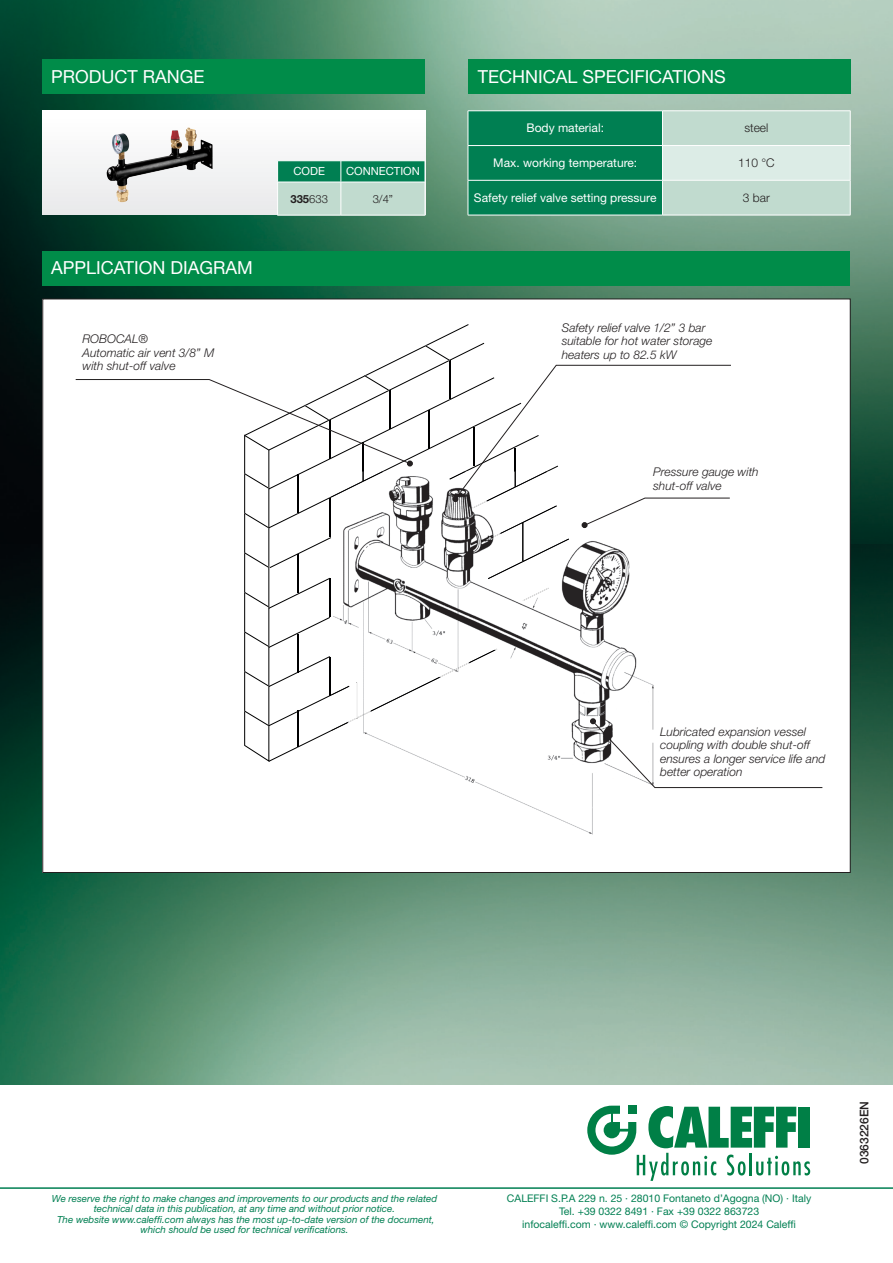
<style>
.page{position:relative;width:893px;height:1263px;background:#fff}
.page>*{position:absolute;margin:0;border:0;box-sizing:border-box;transform-origin:0 0}
.Titolini_verdi{font:18px "Helvetica Neue LT Std";color:#fff}
.Titolini_verdi-2{font:italic 300 12px/13.5px "Helvetica Neue LT Std";color:#231f20}
.Testo_Bianco_in_verde{font:12px "Helvetica Neue LT Std";color:#fff}
.Testo_tabella{font:300 12px "Helvetica Neue LT Std";color:#231f20}
.t1{font:500 12px "Helvetica Neue LT Std";color:#231f20}
.Testo_Bianco_in_verde-2{font:11.25px "Helvetica Neue LT Std";color:#fff}
.Testo_tabella-2{font:700 11.25px "Helvetica Neue LT Std";color:#231f20}
.Testo_tabella-3{font:300 11.25px "Helvetica Neue LT Std";color:#231f20}
.t2{font:10.5px "Helvetica Neue LT Std";color:#007f52}
.t3{font:italic 9.75px/10.5px "Helvetica Neue LT Std";color:#007f52;text-align:center}
.s1{font-weight:300}
</style>
<div class="page">
<img style="left:0;top:0;width:893px;height:545px">
<img style="left:0;top:545px;width:893px;height:540px">
<div style="left:43px;top:60px;width:382px;height:34px;background:#008c49"></div>
<svg style="left:587px;top:1106px;width:223px;height:75px"></svg>
<hr style="left:0;top:1187px;width:893px;height:2px;background:#007f52">
<div style="left:43px;top:251px;width:807px;height:34px;background:#008c49"></div>
<div style="left:468px;top:60px;width:382px;height:34px;background:#008c49"></div>
<svg style="left:43px;top:111px;width:382px;height:104px"></svg>
<hr style="left:277px;top:160px;width:64px;height:1px;background:#fff">
<hr style="left:341px;top:160px;width:84px;height:1px;background:#fff">
<svg style="left:277px;top:161px;width:149px;height:54px;background:#7bbaa2"></svg>
<hr style="left:277px;top:182px;width:1px;height:33px;background:#fff">
<hr style="left:340px;top:182px;width:1px;height:33px;background:#fff">
<hr style="left:425px;top:182px;width:1px;height:33px;background:#fff">
<hr style="left:277px;top:215px;width:64px;height:1px;background:#fff">
<hr style="left:341px;top:215px;width:84px;height:1px;background:#fff">
<img style="left:106px;top:128px;width:82px;height:62px">
<svg style="left:469px;top:112px;width:381px;height:103px;background:#4ca383"></svg>
<div style="left:662px;top:146px;width:188px;height:34px;background:#dcece6"></div>
<hr style="left:468px;top:111px;width:194px;height:1px;background:#fff">
<hr style="left:662px;top:111px;width:188px;height:1px;background:#fff">
<hr style="left:468px;top:111px;width:1px;height:34px;background:#fff">
<hr style="left:468px;top:146px;width:1px;height:34px;background:#fff">
<hr style="left:468px;top:181px;width:1px;height:34px;background:#fff">
<hr style="left:850px;top:111px;width:1px;height:34px;background:#fff">
<hr style="left:850px;top:146px;width:1px;height:34px;background:#fff">
<hr style="left:850px;top:181px;width:1px;height:34px;background:#fff">
<hr style="left:468px;top:145px;width:194px;height:1px;background:#fff">
<hr style="left:468px;top:180px;width:194px;height:1px;background:#fff">
<hr style="left:468px;top:215px;width:194px;height:1px;background:#fff">
<hr style="left:663px;top:145px;width:187px;height:1px;background:#fff">
<hr style="left:663px;top:180px;width:187px;height:1px;background:#fff">
<hr style="left:662px;top:215px;width:188px;height:1px;background:#fff">
<hr style="left:662px;top:111px;width:1px;height:35px;background:#fff">
<hr style="left:662px;top:146px;width:1px;height:34px;background:#fff">
<hr style="left:662px;top:180px;width:1px;height:35px;background:#fff">
<div style="left:43px;top:299px;width:807px;height:573px;background:#fff"></div>
<svg style="left:75px;top:324px;width:748px;height:464px"></svg>
<p class="Titolini_verdi" style="left:51px;top:66px;width:155px">PRODUCT RANGE</p>
<p class="Titolini_verdi" style="left:51px;top:257px;width:203px">APPLICATION DIAGRAM</p>
<p class="Titolini_verdi-2" style="left:82px;top:332px;width:67px">ROBOCAL®</p>
<p class="Titolini_verdi-2" style="left:82px;top:346px;width:133px">Automatic air vent 3/8” M with shut-off valve</p>
<p class="Testo_Bianco_in_verde-2" style="left:293px;top:165px;width:33px">CODE</p>
<p class="Testo_Bianco_in_verde-2" style="left:346px;top:165px;width:75px">CONNECTION</p>
<p class="Testo_tabella-2" style="left:290px;top:192px;width:39px">335<span class="s1">633</span></p>
<p class="Testo_tabella-3" style="left:373px;top:192px;width:22px">3/4”</p>
<p class="Titolini_verdi" style="left:478px;top:66px;width:249px">TECHNICAL SPECIFICATIONS</p>
<p class="Testo_Bianco_in_verde" style="left:526px;top:121px;width:79px">Body material:</p>
<p class="Testo_tabella" style="left:744px;top:121px;width:25px">steel</p>
<p class="Testo_Bianco_in_verde" style="left:493px;top:156px;width:146px">Max. working temperature:</p>
<p class="Testo_tabella" style="left:738px;top:156px;width:38px">110 °C</p>
<p class="Testo_Bianco_in_verde" style="left:474px;top:191px;width:184px">Safety relief valve setting pressure</p>
<p class="Testo_tabella" style="left:743px;top:190px;width:28px">3 bar</p>
<p class="Titolini_verdi-2" style="left:562px;top:320px;width:152px">Safety relief valve 1/2” 3 bar suitable for hot water storage heaters up to 82.5 kW</p>
<p class="Titolini_verdi-2" style="left:653px;top:465px;width:107px">Pressure gauge with shut-off valve</p>
<p class="Titolini_verdi-2" style="left:660px;top:725px;width:167px">Lubricated expansion vessel coupling with double shut-off ensures a longer service life and better operation</p>
<p class="t3" style="left:52px;top:1193px;width:387px">We reserve the right to make changes and improvements to our products and the related technical data in this publication, at any time and without prior notice.</p>
<p class="t3" style="left:57px;top:1214px;width:379px">The website www.caleffi.com always has the most up-to-date version of the document, which should be used for technical verifications.</p>
<p class="t2" style="left:507px;top:1192px;width:306px">CALEFFI S.P.A 229 n. 25 · 28010 Fontaneto d’Agogna (NO) · Italy</p>
<p class="t2" style="left:559px;top:1205px;width:202px">Tel. +39 0322 8491 · Fax +39 0322 863723</p>
<p class="t2" style="left:522px;top:1218px;width:275px">infocaleffi.com · www.caleffi.com © Copyright 2024 Caleffi</p>
<p class="t1" style="left:857px;top:1164px;width:64px;rotate:-90deg">0363226EN</p>
</div>
